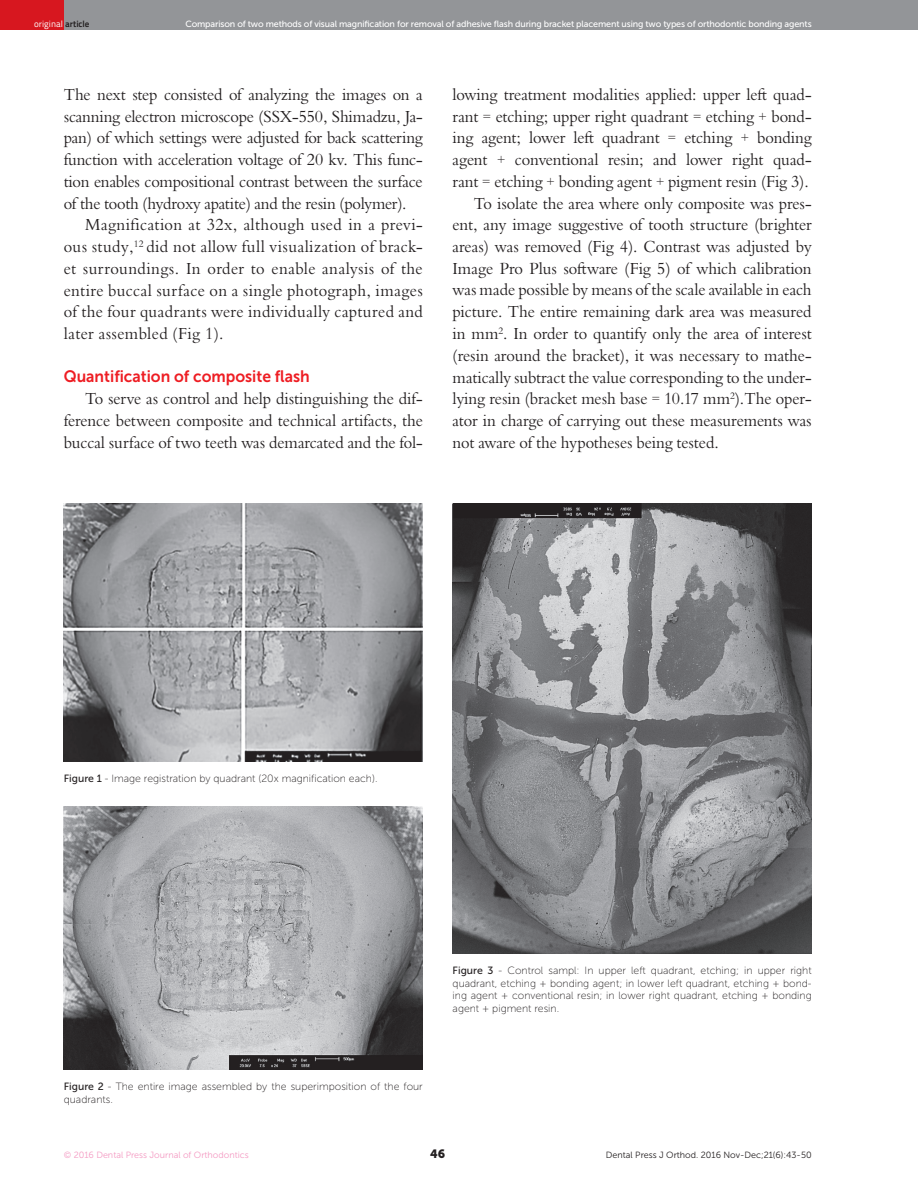
<style>
.page{position:relative;width:918px;height:1188px;background:#fff}
.page>*{position:absolute;margin:0;border:0;box-sizing:border-box;transform-origin:0 0}
.t1{font:16.5px/21.8px "Bergamo Std";color:#231f20;text-align:justify;scale:.95 1}
.t2{font:16.5px "Bergamo Std";letter-spacing:.03em;color:#231f20;scale:.95 1}
.t3{font:16.5px "Museo Sans 700";color:#ee1d23;scale:.95 1}
.t4{font:12px "Museo Sans 900";color:#231f20}
.t5{font:10.5px/12.6px "Museo Sans 100";color:#231f20;text-align:justify}
.t6{font:9px "Museo Sans 500";letter-spacing:-.015em;color:#fff}
.t7{font:9px "Museo Sans 300";color:#231f20}
.t8{font:9px "Museo Sans 300";color:#f499c2}
.t9{font:9px "Titillium Text 22 L";color:#fff}
.s1{font-weight:700;color:#231f20}
.s2{font-family:"Museo Sans 500"}
</style>
<div class="page">
<div style="left:0;top:0;width:918px;height:30px;background:#939598"></div>
<div style="left:0;top:0;width:64px;height:30px;background:#d7171f"></div>
<img style="left:64px;top:504px;width:359px;height:258px">
<img style="left:64px;top:807px;width:359px;height:263px">
<img style="left:453px;top:504px;width:358px;height:450px">
<p class="t9" style="left:34px;top:17px;width:57px">original <span class="s1">article</span></p>
<p class="t6" style="left:185px;top:19px;width:628px">Comparison of two methods of visual magnification for removal of adhesive flash during bracket placement using two types of orthodontic bonding agents</p>
<p class="t1" style="left:64px;top:83px;width:379px">The next step consisted of analyzing the images on a</p>
<p class="t1" style="left:64px;top:105px;width:379px">scanning electron microscope (SSX-550, Shimadzu, Ja-</p>
<p class="t1" style="left:64px;top:127px;width:379px">pan) of which settings were adjusted for back scattering</p>
<p class="t1" style="left:64px;top:149px;width:379px">function with acceleration voltage of 20 kv. This func-</p>
<p class="t1" style="left:64px;top:170px;width:379px">tion enables compositional contrast between the surface</p>
<p class="t1" style="left:64px;top:192px;width:362px">of the tooth (hydroxy apatite) and the resin (polymer).</p>
<p class="t2" style="left:85px;top:215px;width:357px">Magnification at 32x, although used in a previ-</p>
<p class="t2" style="left:64px;top:237px;width:379px">ous study,<sup>12</sup> did not allow full visualization of brack-</p>
<p class="t2" style="left:64px;top:259px;width:379px">et surroundings. In order to enable analysis of the</p>
<p class="t2" style="left:64px;top:280px;width:379px">entire buccal surface on a single photograph, images</p>
<p class="t2" style="left:64px;top:302px;width:380px">of the four quadrants were individually captured and</p>
<p class="t2" style="left:64px;top:324px;width:170px">later assembled (Fig 1).</p>
<p class="t3" style="left:64px;top:368px;width:261px">Quantification of composite flash</p>
<p class="t1" style="left:64px;top:388px;width:379px;text-indent:21px">To serve as control and help distinguishing the dif&shy;ference between composite and technical artifacts, the buccal surface of two teeth was demarcated and the fol-</p>
<p class="t1" style="left:453px;top:83px;width:379px">lowing treatment modalities applied: upper left quad-</p>
<p class="t1" style="left:453px;top:105px;width:379px">rant = etching; upper right quadrant = etching + bond-</p>
<p class="t1" style="left:453px;top:127px;width:379px">ing agent; lower left quadrant = etching + bonding</p>
<p class="t1" style="left:453px;top:149px;width:379px">agent + conventional resin; and lower right quad-</p>
<p class="t1" style="left:453px;top:170px;width:376px">rant = etching + bonding agent + pigment resin (Fig 3).</p>
<p class="t1" style="left:474px;top:192px;width:357px">To isolate the area where only composite was pres-</p>
<p class="t1" style="left:453px;top:214px;width:379px">ent, any image suggestive of tooth structure (brighter</p>
<p class="t1" style="left:453px;top:236px;width:379px">areas) was removed (Fig 4). Contrast was adjusted by</p>
<p class="t1" style="left:453px;top:257px;width:379px">Image Pro Plus software (Fig 5) of which calibration</p>
<p class="t1" style="left:453px;top:279px;width:379px">was made possible by means of the scale available in each</p>
<p class="t1" style="left:453px;top:301px;width:379px">picture. The entire remaining dark area was measured</p>
<p class="t1" style="left:453px;top:323px;width:379px">in mm<sup>2</sup>. In order to quantify only the area of interest</p>
<p class="t1" style="left:453px;top:344px;width:379px">(resin around the bracket), it was necessary to mathe-</p>
<p class="t1" style="left:453px;top:366px;width:379px">matically subtract the value corresponding to the under-</p>
<p class="t1" style="left:453px;top:388px;width:379px">lying resin (bracket mesh base = 10.17 mm<sup>2</sup>).The oper-</p>
<p class="t1" style="left:453px;top:410px;width:379px">ator in charge of carrying out these measurements was</p>
<p class="t1" style="left:453px;top:431px;width:282px">not aware of the hypotheses being tested.</p>
<p class="t5" style="left:64px;top:772px;width:315px"><span class="s2">Figure 1</span> - Image registration by quadrant (20x magnification each).</p>
<p class="t5" style="left:64px;top:1081px;width:361px"><span class="s2">Figure 2</span> - The entire image assembled by the superimposition of the four quadrants.</p>
<p class="t5" style="left:453px;top:964px;width:361px"><span class="s2">Figure 3</span> - Control sampl: In upper left quadrant, etching; in upper right quadrant, etching + bonding agent; in lower left quadrant, etching + bond&shy;ing agent + conventional resin; in lower right quadrant, etching + bonding agent + pigment resin.</p>
<p class="t8" style="left:64px;top:1150px;width:186px">© 2016 Dental Press Journal of Orthodontics</p>
<p class="t4" style="left:430px;top:1147px;width:17px">46</p>
<p class="t7" style="left:606px;top:1150px;width:207px">Dental Press J Orthod. 2016 Nov-Dec;21(6):43-50</p>
</div>
